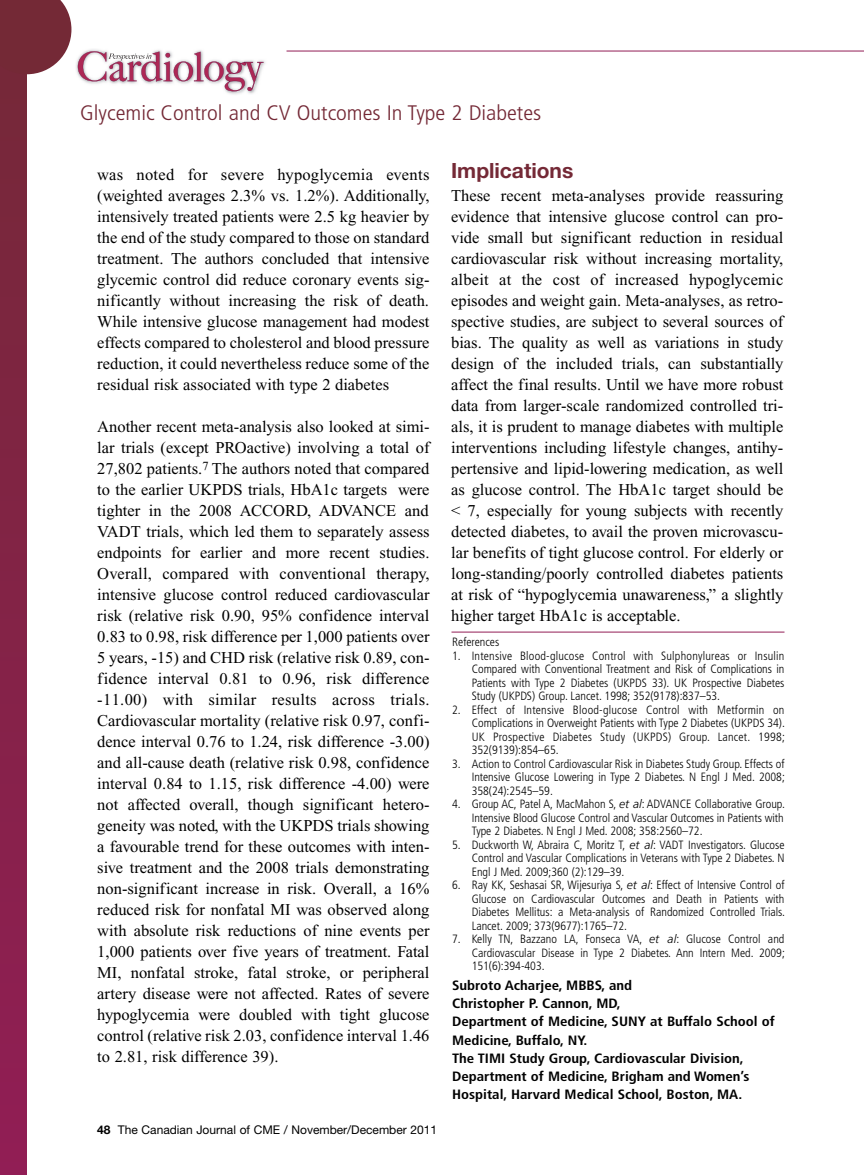
<style>
.page{position:relative;width:864px;height:1175px;background:#fff}
.page>*{position:absolute;margin:0;border:0;box-sizing:border-box;transform-origin:0 0}
.t1{font:300 condensed 21px "Frutiger";color:#742936;scale:1.1 1}
.t2{font:700 21px "Helvetica Neue";color:#742936}
.t3{font:16.5px/21px "Times New Roman";color:#000;text-align:justify}
.t4{font:700 condensed 13.5px/18px "Frutiger";color:#000;scale:1.1 1}
.t5{font:300 condensed 12px/13.5px "Frutiger";color:#000;text-align:justify}
.t6{font:12px "Helvetica Neue";color:#000}
.s1{font-weight:700}
.s2{font-style:italic;font-stretch:normal}
</style>
<div class="page">
<hr style="left:287px;top:51px;width:577px;height:1px;background:#921d55">
<div style="left:0;top:0;width:27px;height:1174px;background:linear-gradient(to bottom,#742937,#911e55)"></div>
<svg style="left:0;top:0;width:71px;height:74px;background:#813d48"></svg>
<img style="left:76px;top:49px;width:189px;height:46px">
<svg style="left:78px;top:51px;width:186px;height:40px"></svg>
<hr style="left:452px;top:631px;width:333px;height:1px;background:#921d55">
<p class="t1" style="left:80px;top:104px;width:421px">Glycemic Control and CV Outcomes In Type 2 Diabetes</p>
<p class="t3" style="left:97px;top:166px;width:334px">was noted for severe hypoglycemia events (weighted averages 2.3% vs. 1.2%). Additionally, intensively treated patients were 2.5 kg heavier by the end of the study compared to those on standard treatment. The authors concluded that intensive glycemic control did reduce coronary events sig&shy;nificantly without increasing the risk of death.<br>While intensive glucose management had modest effects compared to cholesterol and blood pressure reduction, it could nevertheless reduce some of the residual risk associated with type 2 diabetes</p>
<p class="t3" style="left:97px;top:418px;width:334px">Another recent meta-analysis also looked at simi&shy;lar trials (except PROactive) involving a total of 27,802 patients.<sup>7</sup> The authors noted that compared to the earlier UKPDS trials, HbA1c targets were tighter in the 2008 ACCORD, ADVANCE and VADT trials, which led them to separately assess endpoints for earlier and more recent studies.<br>Overall, compared with conventional therapy, intensive glucose control reduced cardiovascular risk (relative risk 0.90, 95% confidence interval 0.83 to 0.98, risk difference per 1,000 patients over 5 years, -15) and CHD risk (relative risk 0.89, con&shy;fidence interval 0.81 to 0.96, risk difference -11.00) with similar results across trials.<br>Cardiovascular mortality (relative risk 0.97, confi&shy;dence interval 0.76 to 1.24, risk difference -3.00) and all-cause death (relative risk 0.98, confidence interval 0.84 to 1.15, risk difference -4.00) were not affected overall, though significant hetero&shy;geneity was noted, with the UKPDS trials showing a favourable trend for these outcomes with inten&shy;sive treatment and the 2008 trials demonstrating non-significant increase in risk. Overall, a 16% reduced risk for nonfatal MI was observed along with absolute risk reductions of nine events per 1,000 patients over five years of treatment. Fatal MI, nonfatal stroke, fatal stroke, or peripheral artery disease were not affected. Rates of severe hypoglycemia were doubled with tight glucose control (relative risk 2.03, confidence interval 1.46 to 2.81, risk difference 39).</p>
<p class="t6" style="left:97px;top:1125px;width:341px"><span class="s1">48</span> The Canadian Journal of CME / November/December 2011</p>
<p class="t2" style="left:451px;top:162px;width:124px">Implications</p>
<p class="t3" style="left:451px;top:187px;width:334px">These recent meta-analyses provide reassuring evidence that intensive glucose control can pro&shy;vide small but significant reduction in residual cardiovascular risk without increasing mortality, albeit at the cost of increased hypoglycemic episodes and weight gain. Meta-analyses, as retro&shy;spective studies, are subject to several sources of bias. The quality as well as variations in study design of the included trials, can substantially affect the final results. Until we have more robust data from larger-scale randomized controlled tri&shy;als, it is prudent to manage diabetes with multiple interventions including lifestyle changes, antihy&shy;pertensive and lipid-lowering medication, as well as glucose control. The HbA1c target should be &lt; 7, especially for young subjects with recently detected diabetes, to avail the proven microvascu&shy;lar benefits of tight glucose control. For elderly or long-standing/poorly controlled diabetes patients at risk of “hypoglycemia unawareness,” a slightly higher target HbA1c is acceptable.</p>
<p class="t5" style="left:452px;top:636px;width:49px">References</p>
<p class="t5" style="left:472px;top:649px;width:314px;text-indent:-19px">1. Intensive Blood-glucose Control with Sulphonylureas or Insulin Compared with Conventional Treatment and Risk of Complications in Patients with Type 2 Diabetes (UKPDS 33). UK Prospective Diabetes Study (UKPDS) Group. Lancet. 1998; 352(9178):837–53.</p>
<p class="t5" style="left:472px;top:703px;width:315px;text-indent:-19px">2. Effect of Intensive Blood-glucose Control with Metformin on Complications in Overweight Patients with Type 2 Diabetes (UKPDS 34).<br>UK Prospective Diabetes Study (UKPDS) Group. Lancet. 1998; 352(9139):854–65.</p>
<p class="t5" style="left:472px;top:757px;width:315px;text-indent:-19px">3. Action to Control Cardiovascular Risk in Diabetes Study Group. Effects of Intensive Glucose Lowering in Type 2 Diabetes. N Engl J Med. 2008; 358(24):2545–59.</p>
<p class="t5" style="left:472px;top:798px;width:315px;text-indent:-19px">4. Group AC, Patel A, MacMahon S, <span class="s2">et al</span>: ADVANCE Collaborative Group.<br>Intensive Blood Glucose Control and Vascular Outcomes in Patients with Type 2 Diabetes. N Engl J Med. 2008; 358:2560–72.</p>
<p class="t5" style="left:472px;top:838px;width:314px;text-indent:-19px">5. Duckworth W, Abraira C, Moritz T, <span class="s2">et al</span>: VADT Investigators. Glucose Control and Vascular Complications in Veterans with Type 2 Diabetes. N Engl J Med. 2009;360 (2):129–39.</p>
<p class="t5" style="left:472px;top:879px;width:315px;text-indent:-19px">6. Ray KK, Seshasai SR, Wijesuriya S, <span class="s2">et al</span>: Effect of Intensive Control of Glucose on Cardiovascular Outcomes and Death in Patients with Diabetes Mellitus: a Meta-analysis of Randomized Controlled Trials.<br>Lancet. 2009; 373(9677):1765–72.</p>
<p class="t5" style="left:472px;top:933px;width:315px;text-indent:-19px">7. Kelly TN, Bazzano LA, Fonseca VA, <span class="s2">et al</span>: Glucose Control and Cardiovascular Disease in Type 2 Diabetes. Ann Intern Med. 2009; 151(6):394-403.</p>
<p class="t4" style="left:452px;top:977px;width:295px">Subroto Acharjee, MBBS, and<br>Christopher P. Cannon, MD,<br>Department of Medicine, SUNY at Buffalo School of Medicine, Buffalo, NY.<br>The TIMI Study Group, Cardiovascular Division, Department of Medicine, Brigham and Women’s Hospital, Harvard Medical School, Boston, MA.</p>
</div>
